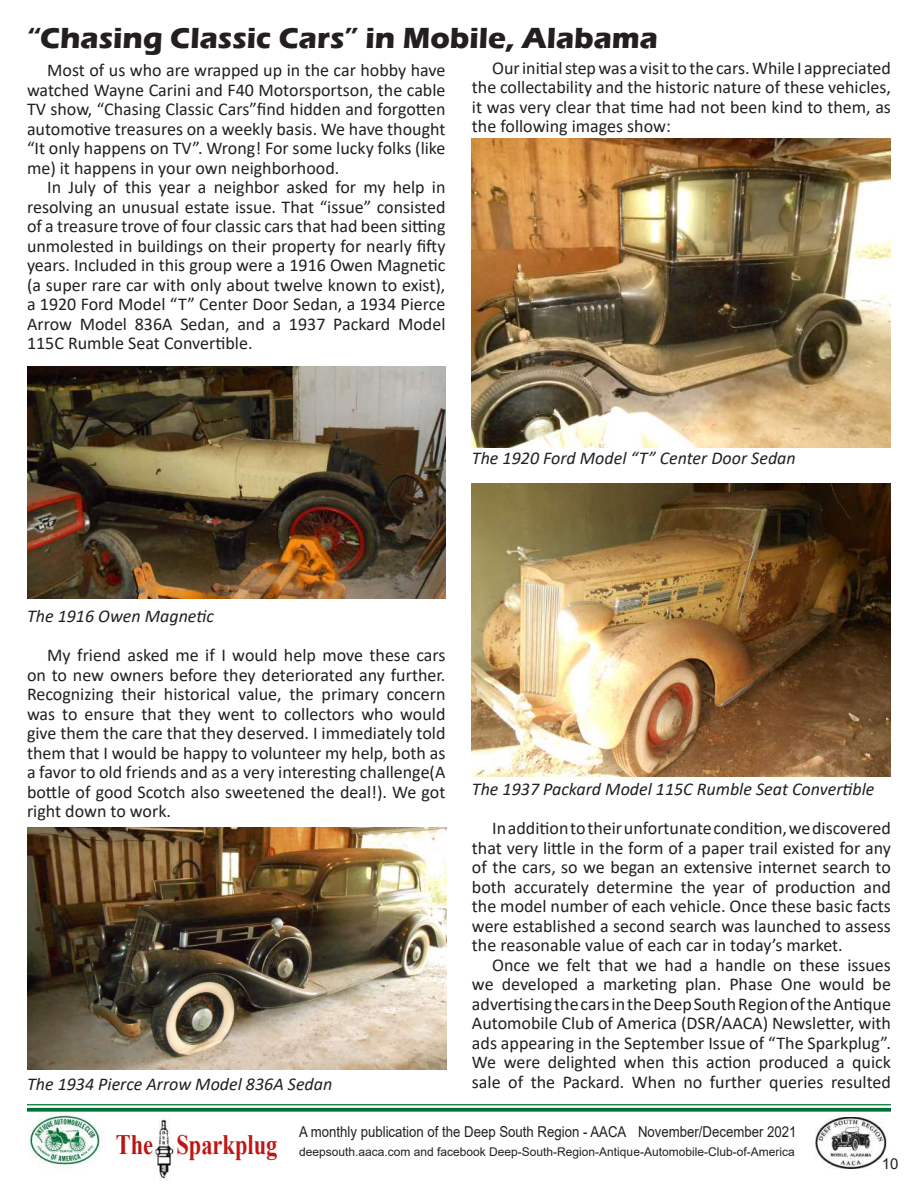
<style>
.page{position:relative;width:918px;height:1188px;background:#fff}
.page>*{position:absolute;margin:0;border:0;box-sizing:border-box;transform-origin:0 0}
.t1{font:700 30px "Eras ITC";color:#231f20}
.t2{font:700 28.05px "Times New Roman";color:#bf1714;scale:.8 1}
.t3{font:18px/19.5px "Calibri";color:#231f20;text-align:justify}
.t4{font:italic 18px "Calibri";color:#231f20}
.t5{font:15px "Arial";color:#231f20;scale:.88 1}
.t6{font:15px "Arial";color:#231f20}
.t7{font:12px "Arial";color:#231f20}
.s1{color:#ba1511}
</style>
<div class="page">
<img style="left:27px;top:1112px;width:75px;height:56px">
<img style="left:153px;top:1117px;width:21px;height:62px">
<img style="left:815px;top:1117px;width:72px;height:52px">
<hr style="left:27px;top:1104px;width:864px;height:1px;background:#007135">
<svg style="left:27px;top:1108px;width:864px;height:4px;background:#177e47"></svg>
<img style="left:27px;top:366px;width:419px;height:232px">
<img style="left:472px;top:138px;width:418px;height:309px">
<img style="left:27px;top:827px;width:419px;height:243px">
<img style="left:472px;top:484px;width:419px;height:293px">
<h1 class="t1" style="left:27px;top:21px;width:633px">“Chasing Classic Cars” in Mobile, Alabama</h1>
<p class="t3" style="left:27px;top:60px;width:420px;text-indent:20px">Most of us who are wrapped up in the car hobby have watched Wayne Carini and F40 Motorsportson, the cable TV show, “Chasing Classic Cars”find hidden and forgotten automotive treasures on a weekly basis. We have thought “It only happens on TV”. Wrong! For some lucky folks (like me) it happens in your own neighborhood.</p>
<p class="t3" style="left:27px;top:177px;width:420px;text-indent:20px">In July of this year a neighbor asked for my help in resolving an unusual estate issue. That “issue” consisted of a treasure trove of four classic cars that had been sitting unmolested in buildings on their property for nearly fifty years. Included in this group were a 1916 Owen Magnetic (a super rare car with only about twelve known to exist), a 1920 Ford Model “T” Center Door Sedan, a 1934 Pierce Arrow Model 836A Sedan, and a 1937 Packard Model 115C Rumble Seat Convertible.</p>
<p class="t3" style="left:472px;top:58px;width:421px;text-indent:20px">Our initial step was a visit to the cars. While I appreciated the collectability and the historic nature of these vehicles, it was very clear that time had not been kind to them, as the following images show:</p>
<p class="t4" style="left:472px;top:446px;width:325px">The 1920 Ford Model “T” Center Door Sedan</p>
<p class="t4" style="left:27px;top:604px;width:188px">The 1916 Owen Magnetic</p>
<p class="t3" style="left:27px;top:645px;width:420px;text-indent:20px">My friend asked me if I would help move these cars on to new owners before they deteriorated any further.<br>Recognizing their historical value, the primary concern was to ensure that they went to collectors who would give them the care that they deserved. I immediately told them that I would be happy to volunteer my help, both as a favor to old friends and as a very interesting challenge(A bottle of good Scotch also sweetened the deal!). We got right down to work.</p>
<p class="t4" style="left:27px;top:1072px;width:307px">The 1934 Pierce Arrow Model 836A Sedan</p>
<p class="t4" style="left:472px;top:777px;width:404px">The 1937 Packard Model 115C Rumble Seat Convertible</p>
<p class="t3" style="left:472px;top:818px;width:421px;text-indent:20px">In addition to their unfortunate condition, we discovered that very little in the form of a paper trail existed for any of the cars, so we began an extensive internet search to both accurately determine the year of production and the model number of each vehicle. Once these basic facts were established a second search was launched to assess the reasonable value of each car in today’s market.</p>
<p class="t3" style="left:472px;top:955px;width:421px;text-indent:20px">Once we felt that we had a handle on these issues we developed a marketing plan. Phase One would be advertising the cars in the Deep South Region of the Antique Automobile Club of America (DSR/AACA) Newsletter, with ads appearing in the September Issue of “The Sparkplug”.<br>We were delighted when this action produced a quick sale of the Packard. When no further queries resulted</p>
<h2 class="t2" style="left:116px;top:1124px;width:204px"><span class="s1">The</span> Sparkplug</h2>
<p class="t5" style="left:299px;top:1122px;width:567px">A monthly publication of the Deep South Region - AACA November/December 2021</p>
<p class="t7" style="left:299px;top:1144px;width:497px">deepsouth.aaca.com and facebook Deep-South-Region-Antique-Automobile-Club-of-America</p>
<p class="t6" style="left:882px;top:1153px;width:18px">10</p>
</div>
